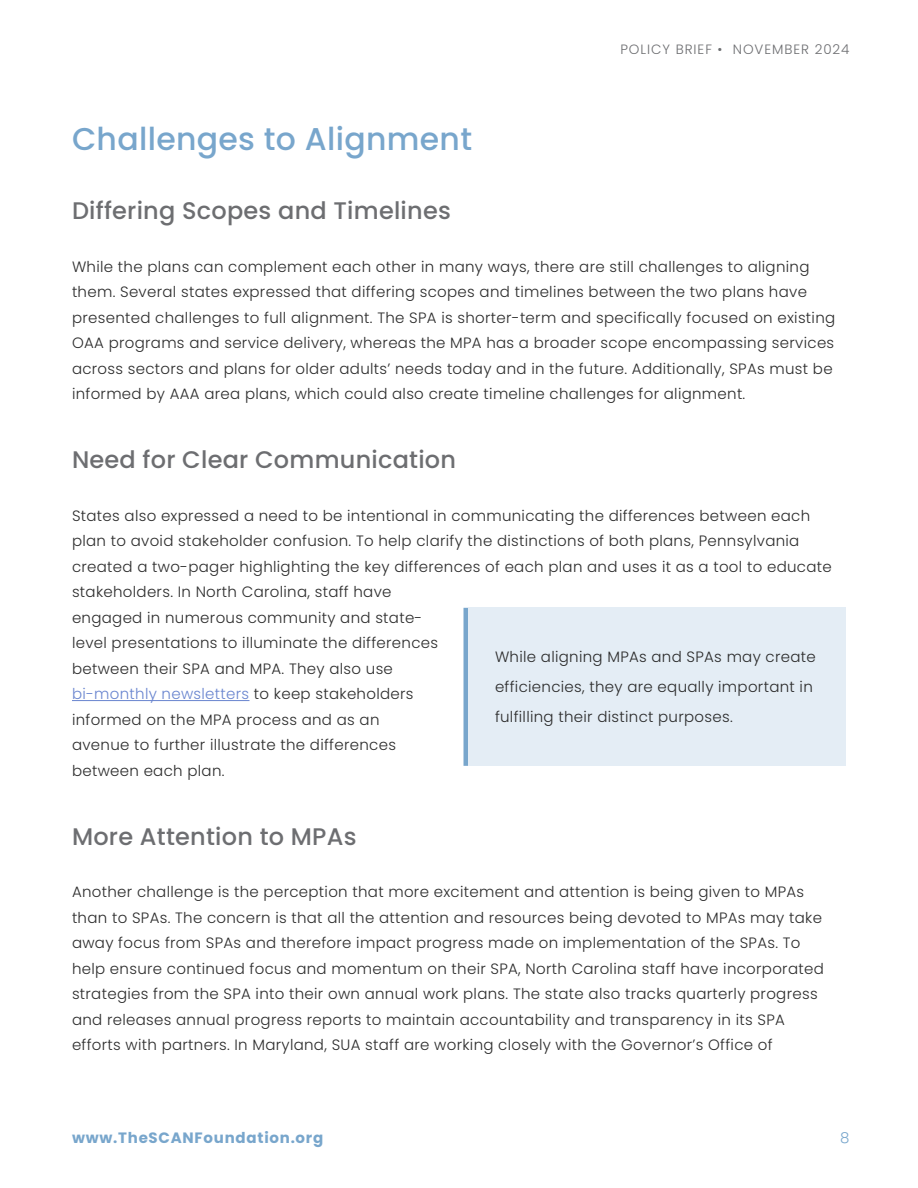
<style>
.page{position:relative;width:918px;height:1188px;background:#fff}
.page>*{position:absolute;margin:0;border:0;box-sizing:border-box;transform-origin:0 0}
.t1{font:500 31.5px "Poppins";letter-spacing:.01em;color:#78a6cc}
.t2{font:500 24px "Poppins";letter-spacing:.01em;color:#6d6e71}
.t3{font:300 15px/25.5px "Poppins";letter-spacing:.02em;color:#2c2c2c}
.t4{font:300 15px/30px "Poppins";letter-spacing:.02em;color:#2b2b2b}
.t5{font:700 15px "Poppins";letter-spacing:.05em;color:#78a6cc}
.t6{font:300 15px "Poppins";color:#78a6cc}
.t7{font:300 13.5px "Poppins";letter-spacing:.07em;color:#6d6e71}
.s1{color:#6985cf}
</style>
<div class="page">
<hr style="left:72px;top:700px;width:178px;height:1px;background:#6985cf">
<div style="left:468px;top:608px;width:378px;height:158px;background:#e4edf5"></div>
<hr style="left:464px;top:608px;width:4px;height:158px;background:#78a6cc">
<h1 class="t1" style="left:72px;top:121px;width:402px">Challenges to Alignment</h1>
<p class="t7" style="left:620px;top:42px;width:231px">POLICY BRIEF • NOVEMBER 2024</p>
<h2 class="t2" style="left:72px;top:197px;width:380px">Differing Scopes and Timelines</h2>
<p class="t3" style="left:72px;top:254px;width:765px">While the plans can complement each other in many ways, there are still challenges to aligning them. Several states expressed that differing scopes and timelines between the two plans have presented challenges to full alignment. The SPA is shorter-term and specifically focused on existing OAA programs and service delivery, whereas the MPA has a broader scope encompassing services across sectors and plans for older adults’ needs today and in the future. Additionally, SPAs must be informed by AAA area plans, which could also create timeline challenges for alignment.</p>
<h2 class="t2" style="left:72px;top:446px;width:386px">Need for Clear Communication</h2>
<p class="t3" style="left:72px;top:503px;width:761px">States also expressed a need to be intentional in communicating the differences between each plan to avoid stakeholder confusion. To help clarify the distinctions of both plans, Pennsylvania created a two-pager highlighting the key differences of each plan and uses it as a tool to educate stakeholders. In North Carolina, staff have<br>engaged in numerous community and state-<br>level presentations to illuminate the differences<br>between their SPA and MPA. They also use<br><span class="s1">bi-monthly newsletters</span> to keep stakeholders<br>informed on the MPA process and as an<br>avenue to further illustrate the differences<br>between each plan.</p>
<p class="t4" style="left:495px;top:642px;width:322px">While aligning MPAs and SPAs may create efficiencies, they are equally important in fulfilling their distinct purposes.</p>
<h2 class="t2" style="left:72px;top:822px;width:286px">More Attention to MPAs</h2>
<p class="t3" style="left:72px;top:879px;width:753px">Another challenge is the perception that more excitement and attention is being given to MPAs than to SPAs. The concern is that all the attention and resources being devoted to MPAs may take away focus from SPAs and therefore impact progress made on implementation of the SPAs. To help ensure continued focus and momentum on their SPA, North Carolina staff have incorporated strategies from the SPA into their own annual work plans. The state also tracks quarterly progress and releases annual progress reports to maintain accountability and transparency in its SPA efforts with partners. In Maryland, SUA staff are working closely with the Governor’s Office of</p>
<p class="t5" style="left:72px;top:1129px;width:253px">www.TheSCANFoundation.org</p>
<p class="t6" style="left:840px;top:1129px;width:11px">8</p>
</div>
